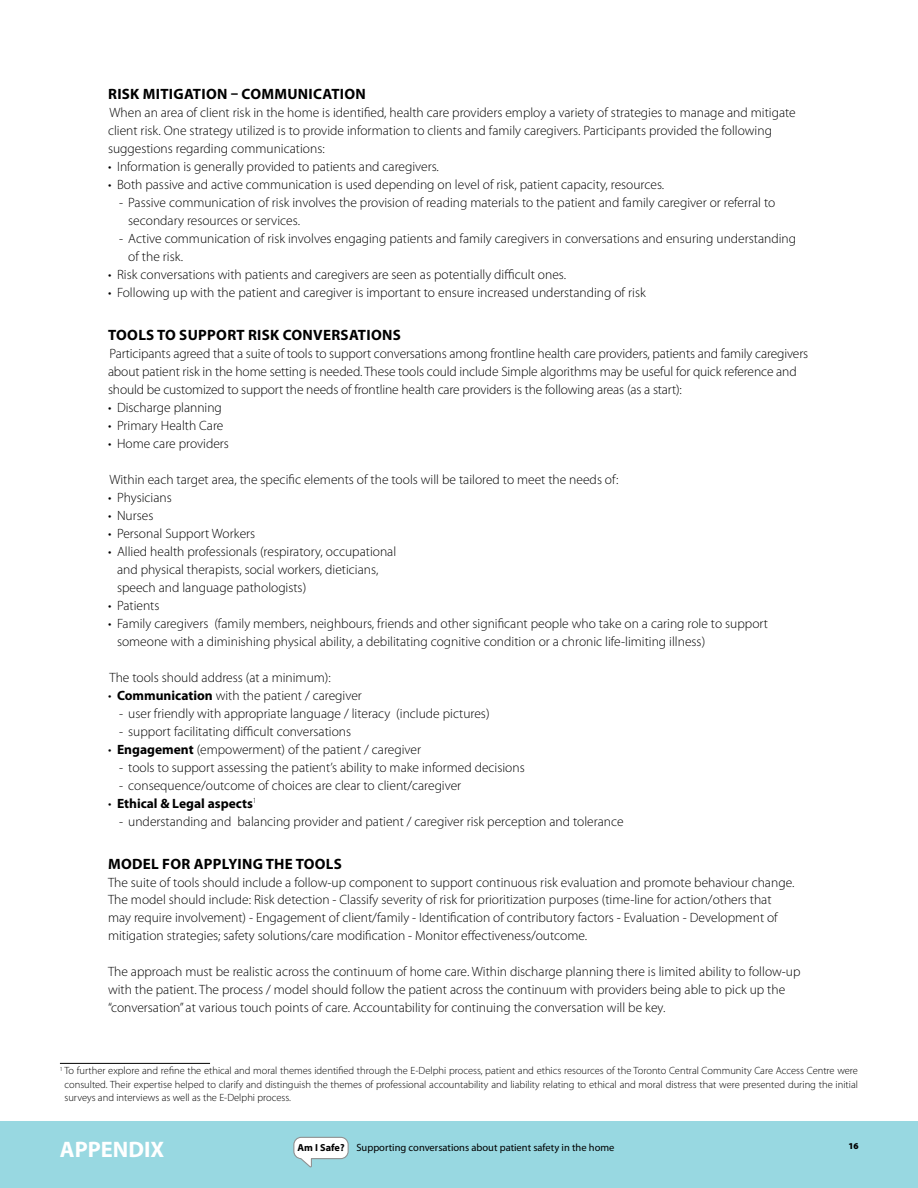
<style>
.page{position:relative;width:918px;height:1188px;background:#fff}
.page>*{position:absolute;margin:0;border:0;box-sizing:border-box;transform-origin:0 0}
.t1{font:700 22.5px "Myriad Pro";color:#fff}
.t2{font:700 15px "Myriad Pro";letter-spacing:.02em;color:#000}
.t3{font:300 13.5px/18px "Myriad Pro";color:#000}
.t4{font:700 13.5px "Myriad Pro";color:#000}
.t5{font:300 10.5px/13.5px "Myriad Pro";color:#000;text-align:justify}
.t6{font:10.5px "Myriad Pro";color:#000}
.t7{font:900 9px "Myriad Pro";color:#000}
.s1{font-weight:700}
.s2{font-weight:300}
.s3{font-weight:700;font-size:10.2px}
</style>
<div class="page">
<div style="left:0;top:1121px;width:918px;height:67px;background:#98d8e1"></div>
<svg style="left:293px;top:1136px;width:56px;height:32px"></svg>
<hr style="left:60px;top:1063px;width:150px;height:1px;background:#000">
<p class="t2" style="left:108px;top:84px;width:259px">RISK MITIGATION – COMMUNICATION</p>
<p class="t3" style="left:108px;top:103px;width:689px">When an area of client risk in the home is identified, health care providers employ a variety of strategies to manage and mitigate client risk. One strategy utilized is to provide information to clients and family caregivers. Participants provided the following suggestions regarding communications:</p>
<p class="t3" style="left:108px;top:157px;width:332px">• Information is generally provided to patients and caregivers.</p>
<p class="t3" style="left:108px;top:175px;width:558px">• Both passive and active communication is used depending on level of risk, patient capacity, resources.</p>
<p class="t3" style="left:128px;top:193px;width:649px;text-indent:-9px">- Passive communication of risk involves the provision of reading materials to the patient and family caregiver or referral to secondary resources or services.</p>
<p class="t3" style="left:128px;top:229px;width:669px;text-indent:-9px">- Active communication of risk involves engaging patients and family caregivers in conversations and ensuring understanding of the risk.</p>
<p class="t3" style="left:108px;top:265px;width:460px">• Risk conversations with patients and caregivers are seen as potentially difficult ones.</p>
<p class="t3" style="left:108px;top:283px;width:539px">• Following up with the patient and caregiver is important to ensure increased understanding of risk</p>
<p class="t2" style="left:108px;top:325px;width:294px">TOOLS TO SUPPORT RISK CONVERSATIONS</p>
<p class="t3" style="left:108px;top:344px;width:702px">Participants agreed that a suite of tools to support conversations among frontline health care providers, patients and family caregivers about patient risk in the home setting is needed. These tools could include Simple algorithms may be useful for quick reference and should be customized to support the needs of frontline health care providers is the following areas (as a start):</p>
<p class="t3" style="left:108px;top:398px;width:116px">• Discharge planning</p>
<p class="t3" style="left:108px;top:416px;width:117px">• Primary Health Care</p>
<p class="t3" style="left:108px;top:434px;width:122px">• Home care providers</p>
<p class="t3" style="left:110px;top:470px;width:511px">Within each target area, the specific elements of the tools will be tailored to meet the needs of:</p>
<p class="t3" style="left:108px;top:488px;width:65px">• Physicians</p>
<p class="t3" style="left:108px;top:506px;width:47px">• Nurses</p>
<p class="t3" style="left:108px;top:524px;width:149px">• Personal Support Workers</p>
<p class="t3" style="left:117px;top:542px;width:281px;text-indent:-9px">• Allied health professionals (respiratory, occupational and physical therapists, social workers, dieticians, speech and language pathologists)</p>
<p class="t3" style="left:108px;top:596px;width:53px">• Patients</p>
<p class="t3" style="left:117px;top:614px;width:653px;text-indent:-9px">• Family caregivers (family members, neighbours, friends and other significant people who take on a caring role to support someone with a diminishing physical ability, a debilitating cognitive condition or a chronic life-limiting illness)</p>
<p class="t3" style="left:110px;top:668px;width:223px">The tools should address (at a minimum):</p>
<p class="t3" style="left:108px;top:686px;width:255px">• <span class="s1">Communication</span> with the patient / caregiver</p>
<p class="t3" style="left:119px;top:704px;width:372px">- user friendly with appropriate language / literacy (include pictures)</p>
<p class="t3" style="left:119px;top:722px;width:233px">- support facilitating difficult conversations</p>
<p class="t3" style="left:108px;top:740px;width:315px">• <span class="s1">Engagement</span> (empowerment) of the patient / caregiver</p>
<p class="t3" style="left:119px;top:758px;width:407px">- tools to support assessing the patient’s ability to make informed decisions</p>
<p class="t3" style="left:119px;top:776px;width:344px">- consequence/outcome of choices are clear to client/caregiver</p>
<p class="t4" style="left:108px;top:794px;width:150px"><span class="s2">•</span> Ethical &amp; Legal aspects<sup>1</sup></p>
<p class="t3" style="left:119px;top:812px;width:506px">- understanding and balancing provider and patient / caregiver risk perception and tolerance</p>
<p class="t2" style="left:108px;top:854px;width:235px">MODEL FOR APPLYING THE TOOLS</p>
<p class="t3" style="left:108px;top:873px;width:688px">The suite of tools should include a follow-up component to support continuous risk evaluation and promote behaviour change.<br>The model should include: Risk detection - Classify severity of risk for prioritization purposes (time-line for action/others that may require involvement) - Engagement of client/family - Identification of contributory factors - Evaluation - Development of mitigation strategies; safety solutions/care modification - Monitor effectiveness/outcome.</p>
<p class="t3" style="left:108px;top:963px;width:694px">The approach must be realistic across the continuum of home care. Within discharge planning there is limited ability to follow-up with the patient. The process / model should follow the patient across the continuum with providers being able to pick up the “conversation” at various touch points of care. Accountability for continuing the conversation will be key.</p>
<p class="t5" style="left:64px;top:1064px;width:795px;text-indent:-5px"><sup>1</sup> To further explore and refine the ethical and moral themes identified through the E-Delphi process, patient and ethics resources of the Toronto Central Community Care Access Centre were consulted. Their expertise helped to clarify and distinguish the themes of professional accountability and liability relating to ethical and moral distress that were presented during the initial surveys and interviews as well as the E-Delphi process.</p>
<h1 class="t1" style="left:60px;top:1134px;width:106px">APPENDIX</h1>
<p class="t6" style="left:298px;top:1141px;width:318px"><span class="s3">Am I Safe?</span> Supporting conversations about patient safety in the home</p>
<p class="t7" style="left:849px;top:1140px;width:12px">16</p>
</div>
